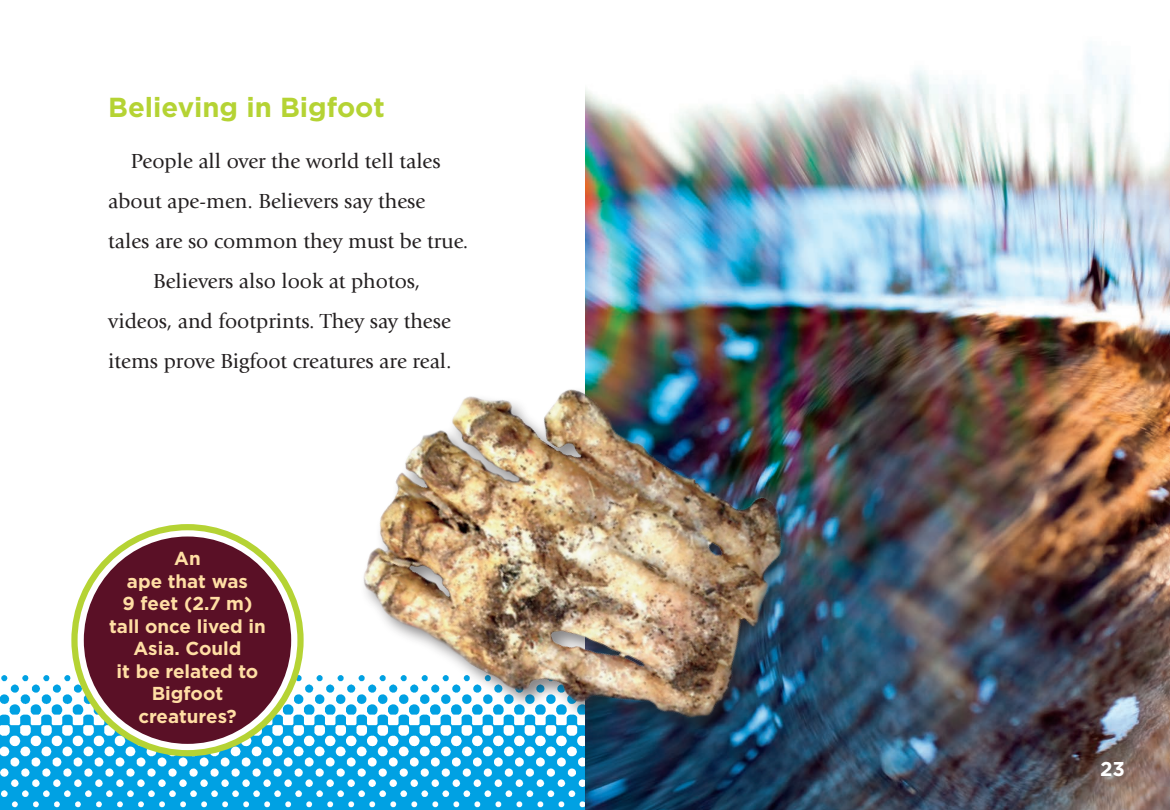
<style>
.page{position:relative;width:1170px;height:810px;background:#fff}
.page>*{position:absolute;margin:0;border:0;box-sizing:border-box;transform-origin:0 0}
.t1{font:700 27.5px "Gotham HTF";color:#b5d334}
.t2{font:21.25px "Giovanni";color:#231f20}
.t3{font:700 20px "Gotham";color:#fff}
.t4{font:700 18.75px/22.5px "Gotham HTF";color:#ffdea4;text-align:center}
</style>
<div class="page">
<img style="left:0;top:672px;width:312px;height:138px">
<svg style="left:74px;top:527px;width:227px;height:226px"></svg>
<div style="left:71px;top:524px;width:233px;height:232px;border:6px solid #b5d334;border-radius:50%"></div>
<div style="left:84px;top:537px;width:207px;height:207px;background:#5a1026;border-radius:50%"></div>
<img style="left:585px;top:42px;width:585px;height:768px">
<img style="left:312px;top:320px;width:536px;height:490px">
<p class="t1" style="left:108px;top:92px;width:278px">Believing in Bigfoot</p>
<p class="t2" style="left:131px;top:149px;width:312px">People all over the world tell tales</p>
<p class="t2" style="left:108px;top:189px;width:319px">about ape-men. Believers say these</p>
<p class="t2" style="left:108px;top:229px;width:362px">tales are so common they must be true.</p>
<p class="t2" style="left:153px;top:269px;width:269px">Believers also look at photos,</p>
<p class="t2" style="left:108px;top:309px;width:344px">videos, and footprints. They say these</p>
<p class="t2" style="left:108px;top:349px;width:345px">items prove Bigfoot creatures are real.</p>
<p class="t4" style="left:109px;top:547px;width:158px">An<br>ape that was<br>9 feet (2.7 m) tall once lived in<br>Asia. Could<br>it be related to<br>Bigfoot creatures?</p>
<p class="t3" style="left:1100px;top:756px;width:26px">23</p>
</div>
